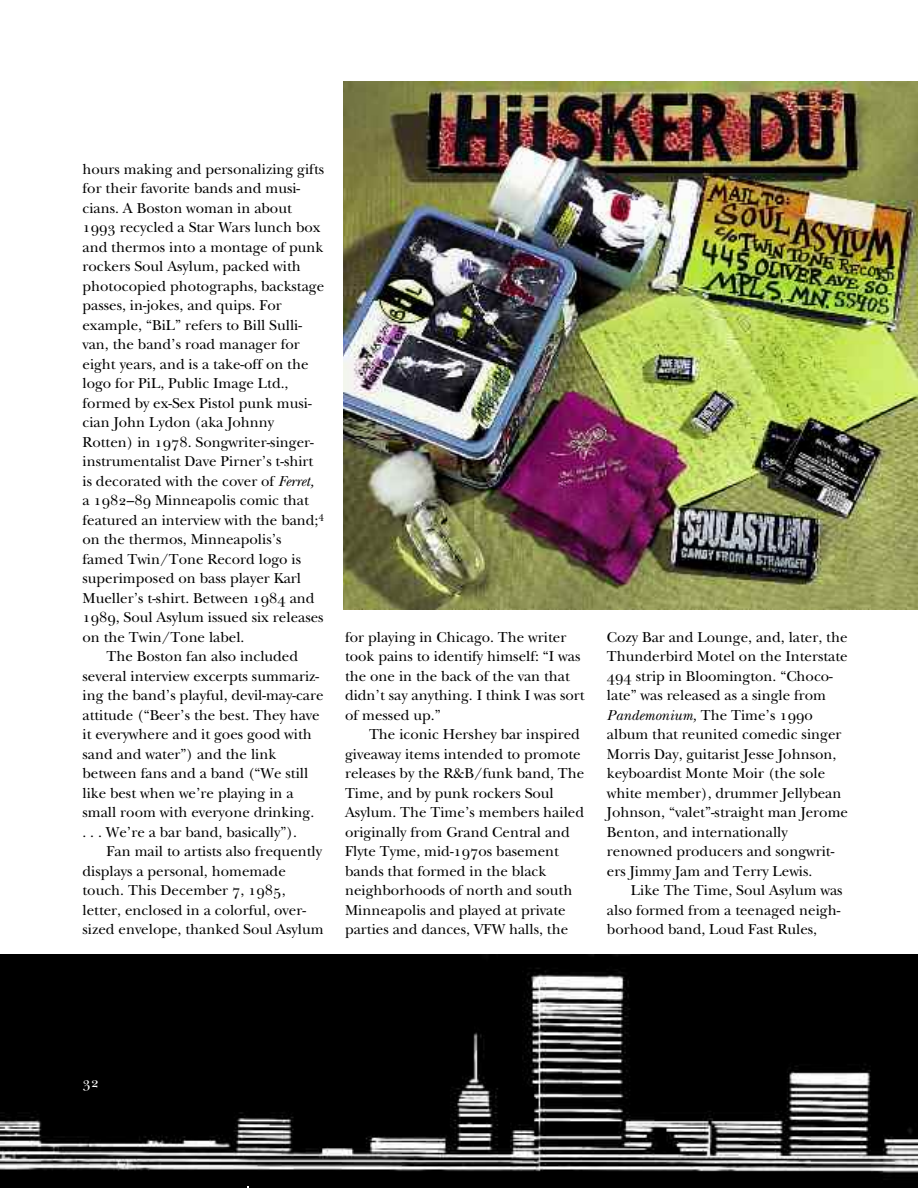
<style>
.page{position:relative;width:918px;height:1188px;background:#fff}
.page>*{position:absolute;margin:0;border:0;box-sizing:border-box;transform-origin:0 0}
.t1{font:15px/19.5px "New Baskerville";color:#000}
.t2{font:15px "New Baskerville Italic Os F";color:#000}
.t3{font:15px "New Baskerville SC";color:#fff}
.s1{font-family:"New Baskerville SC"}
.s2{font-family:"New Baskerville Italic Os F"}
.s3{font-family:"New Baskerville"}
</style>
<div class="page">
<img style="left:0;top:954px;width:918px;height:234px">
<img style="left:344px;top:81px;width:574px;height:528px">
<p class="t1" style="left:82px;top:161px;width:243px">hours making and personalizing gifts</p>
<p class="t1" style="left:82px;top:181px;width:219px">for their favorite bands and musi-</p>
<p class="t1" style="left:82px;top:200px;width:211px">cians. A Boston woman in about</p>
<p class="t1" style="left:82px;top:220px;width:240px"><span class="s1">1993</span> recycled a Star Wars lunch box</p>
<p class="t1" style="left:82px;top:239px;width:242px">and thermos into a montage of punk</p>
<p class="t1" style="left:82px;top:259px;width:220px">rockers Soul Asylum, packed with</p>
<p class="t1" style="left:82px;top:278px;width:243px">photocopied photographs, backstage</p>
<p class="t1" style="left:82px;top:298px;width:201px">passes, in-jokes, and quips. For</p>
<p class="t1" style="left:82px;top:317px;width:221px">example, “BiL” refers to Bill Sulli-</p>
<p class="t1" style="left:83px;top:337px;width:219px">van, the band’s road manager for</p>
<p class="t1" style="left:83px;top:356px;width:228px">eight years, and is a take-off on the</p>
<p class="t1" style="left:83px;top:376px;width:208px">logo for PiL, Public Image Ltd.,</p>
<p class="t1" style="left:83px;top:395px;width:231px">formed by ex-Sex Pistol punk musi-</p>
<p class="t1" style="left:83px;top:415px;width:193px">cian John Lydon (aka Johnny</p>
<p class="t1" style="left:83px;top:434px;width:233px">Rotten) in <span class="s1">1978</span>. Songwriter-singer-</p>
<p class="t1" style="left:83px;top:454px;width:232px">instrumentalist Dave Pirner’s t-shirt</p>
<p class="t1" style="left:83px;top:473px;width:233px">is decorated with the cover of <span class="s2">Ferret,</span></p>
<p class="t1" style="left:83px;top:493px;width:228px">a <span class="s1">1982</span>–<span class="s1">89</span> Minneapolis comic that</p>
<p class="t1" style="left:83px;top:512px;width:243px">featured an interview with the band;<sup>4</sup></p>
<p class="t1" style="left:82px;top:532px;width:201px">on the thermos, Minneapolis’s</p>
<p class="t1" style="left:83px;top:551px;width:220px">famed Twin/Tone Record logo is</p>
<p class="t1" style="left:83px;top:571px;width:220px">superimposed on bass player Karl</p>
<p class="t1" style="left:83px;top:590px;width:234px">Mueller’s t-shirt. Between <span class="s1">1984</span> and</p>
<p class="t1" style="left:83px;top:610px;width:243px"><span class="s1">1989</span>, Soul Asylum issued six releases</p>
<p class="t1" style="left:83px;top:629px;width:163px">on the Twin/Tone label.</p>
<p class="t1" style="left:107px;top:649px;width:193px">The Boston fan also included</p>
<p class="t1" style="left:83px;top:668px;width:238px">several interview excerpts summariz-</p>
<p class="t1" style="left:83px;top:688px;width:243px">ing the band’s playful, devil-may-care</p>
<p class="t1" style="left:83px;top:707px;width:239px">attitude (“Beer’s the best. They have</p>
<p class="t1" style="left:83px;top:727px;width:231px">it everywhere and it goes good with</p>
<p class="t1" style="left:83px;top:746px;width:195px">sand and water”) and the link</p>
<p class="t1" style="left:83px;top:766px;width:227px">between fans and a band (“We still</p>
<p class="t1" style="left:83px;top:785px;width:213px">like best when we’re playing in a</p>
<p class="t1" style="left:82px;top:805px;width:233px">small room with everyone drinking.</p>
<p class="t1" style="left:83px;top:824px;width:216px">. . . We’re a bar band, basically”).</p>
<p class="t1" style="left:107px;top:844px;width:217px">Fan mail to artists also frequently</p>
<p class="t1" style="left:83px;top:863px;width:205px">displays a personal, homemade</p>
<p class="t1" style="left:83px;top:883px;width:205px">touch. This December <span class="s1">7</span>, <span class="s1">1985</span>,</p>
<p class="t1" style="left:83px;top:902px;width:225px">letter, enclosed in a colorful, over-</p>
<p class="t1" style="left:83px;top:922px;width:243px">sized envelope, thanked Soul Asylum</p>
<p class="t1" style="left:345px;top:629px;width:241px">for playing in Chicago. The writer took pains to identify himself: “I was the one in the back of the van that didn’t say anything. I think I was sort of messed up.”</p>
<p class="t1" style="left:345px;top:727px;width:241px;text-indent:24px">The iconic Hershey bar inspired giveaway items intended to promote releases by the R&amp;B/funk band, The<br>Time, and by punk rockers Soul<br>Asylum. The Time’s members hailed originally from Grand Central and<br>Flyte Tyme, mid-<span class="s1">1970</span>s basement bands that formed in the black neighborhoods of north and south<br>Minneapolis and played at private parties and dances, VFW halls, the</p>
<p class="t1" style="left:607px;top:629px;width:242px">Cozy Bar and Lounge, and, later, the Thunderbird Motel on the Interstate <span class="s1">494</span> strip in Bloomington. “Choco&shy;late” was released as a single from</p>
<p class="t2" style="left:607px;top:709px;width:207px">Pandemonium, <span class="s3">The Time’s</span> <span class="s1">1990</span></p>
<p class="t1" style="left:607px;top:727px;width:243px">album that reunited comedic singer Morris Day, guitarist Jesse Johnson, keyboardist Monte Moir (the sole white member), drummer Jellybean Johnson, “valet”-straight man Jerome Benton, and internationally renowned producers and songwrit&shy;ers Jimmy Jam and Terry Lewis.</p>
<p class="t1" style="left:607px;top:883px;width:237px;text-indent:24px">Like The Time, Soul Asylum was also formed from a teenaged neigh&shy;borhood band, Loud Fast Rules,</p>
<p class="t3" style="left:82px;top:1076px;width:18px">32</p>
</div>
